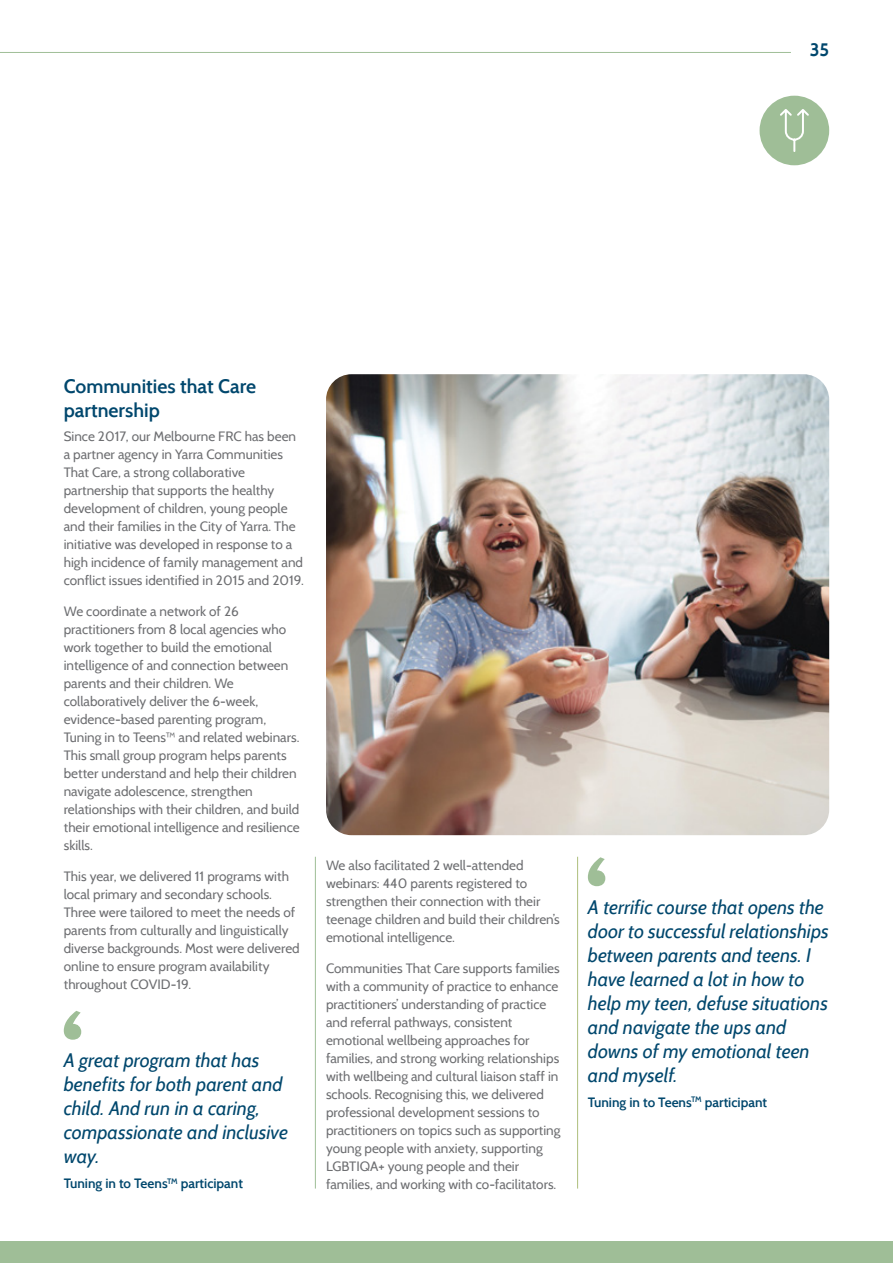
<style>
.page{position:relative;width:893px;height:1263px;background:#fff}
.page>*{position:absolute;margin:0;border:0;box-sizing:border-box;transform-origin:0 0}
.t1{font:italic 19.5px/24px "Cabin";color:#00476d}
.t2{font:600 19.5px/24px "Cabin";color:#00476d}
.t3{font:700 18px "Cabin";color:#00476d}
.t4{font:13.5px/18px "Cabin";color:#6d6e71}
.t5{font:600 13.5px "Cabin";color:#00476d}
</style>
<div class="page">
<hr style="left:577px;top:857px;width:1px;height:331px;background:#aebe7c">
<div style="left:0;top:1242px;width:893px;height:21px;background:#9fbe97"></div>
<img style="left:326px;top:374px;width:503px;height:461px">
<hr style="left:315px;top:857px;width:1px;height:331px;background:#9fbe97">
<hr style="left:0;top:52px;width:791px;height:1px;background:#9fbe97">
<svg style="left:588px;top:857px;width:17px;height:29px"></svg>
<div style="left:760px;top:96px;width:69px;height:69px;background:#9fbe97;border-radius:50%"></div>
<svg style="left:780px;top:109px;width:29px;height:43px"></svg>
<svg style="left:64px;top:1011px;width:17px;height:29px"></svg>
<h2 class="t3" style="left:810px;top:39px;width:21px">35</h2>
<h1 class="t2" style="left:64px;top:374px;width:194px">Communities that Care partnership</h1>
<p class="t4" style="left:64px;top:428px;width:242px">Since 2017, our Melbourne FRC has been a partner agency in Yarra Communities That Care, a strong collaborative partnership that supports the healthy development of children, young people and their families in the City of Yarra. The initiative was developed in response to a high incidence of family management and conflict issues identified in 2015 and 2019.</p>
<p class="t4" style="left:64px;top:602px;width:237px">We coordinate a network of 26 practitioners from 8 local agencies who work together to build the emotional intelligence of and connection between parents and their children. We collaboratively deliver the 6-week, evidence-based parenting program, Tuning in to Teens™ and related webinars.<br>This small group program helps parents better understand and help their children navigate adolescence, strengthen relationships with their children, and build their emotional intelligence and resilience skills.</p>
<p class="t4" style="left:64px;top:867px;width:237px">This year, we delivered 11 programs with local primary and secondary schools.<br>Three were tailored to meet the needs of parents from culturally and linguistically diverse backgrounds. Most were delivered online to ensure program availability throughout COVID-19.</p>
<p class="t4" style="left:326px;top:856px;width:235px">We also facilitated 2 well-attended webinars: 440 parents registered to strengthen their connection with their teenage children and build their children’s emotional intelligence.</p>
<p class="t4" style="left:326px;top:959px;width:236px">Communities That Care supports families with a community of practice to enhance practitioners’ understanding of practice and referral pathways, consistent emotional wellbeing approaches for families, and strong working relationships with wellbeing and cultural liaison staff in schools. Recognising this, we delivered professional development sessions to practitioners on topics such as supporting young people with anxiety, supporting LGBTIQA+ young people and their families, and working with co-facilitators.</p>
<h1 class="t1" style="left:64px;top:1048px;width:226px">A great program that has benefits for both parent and child. And run in a caring, compassionate and inclusive way.</h1>
<p class="t5" style="left:64px;top:1175px;width:181px">Tuning in to Teens<sup>TM</sup> participant</p>
<h1 class="t1" style="left:588px;top:895px;width:242px">A terrific course that opens the door to successful relationships between parents and teens. I have learned a lot in how to help my teen, defuse situations and navigate the ups and downs of my emotional teen and myself.</h1>
<p class="t5" style="left:588px;top:1094px;width:181px">Tuning in to Teens<sup>TM</sup> participant</p>
</div>
